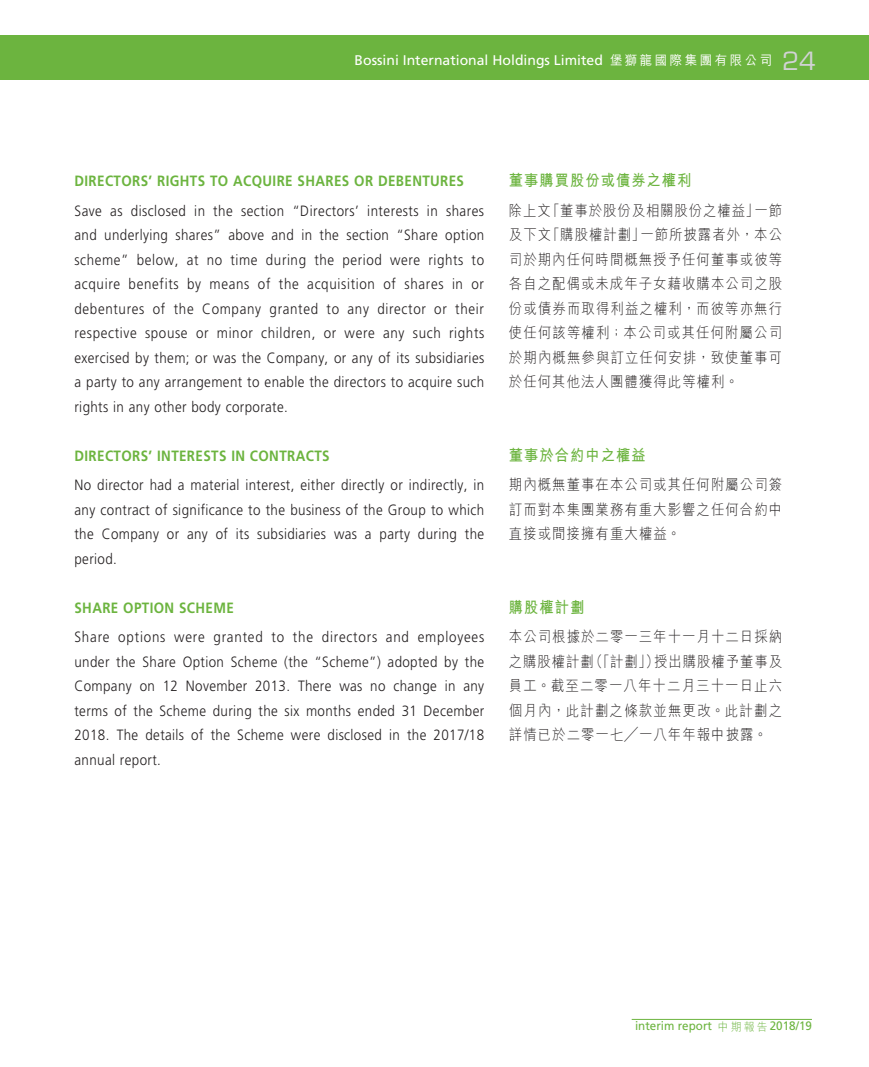
<style>
.page{position:relative;width:869px;height:1067px;background:#fff}
.page>*{position:absolute;margin:0;border:0;box-sizing:border-box;transform-origin:0 0}
.t1{font:700 15.75px "M Hei HK";letter-spacing:.08em;color:#6cb43f;scale:.9 1}
.t2{font:300 14.88px/24.5px "Frutiger LT Std";letter-spacing:.03em;color:#231f20;text-align:justify;scale:.9 1}
.t3{font:300 14.88px/24.5px "M Hei HK";letter-spacing:.08em;color:#231f20;text-align:justify;scale:.9 1}
.t4{font:700 14.88px "Frutiger LT Std";letter-spacing:.03em;color:#6cb43f;scale:.9 1}
.t5{font:14px "Frutiger LT Std";color:#fff}
.t6{font:12.25px "Frutiger LT Std";color:#6cb43f;scale:.95 1}
.s1{font-family:"M Hei HK";font-weight:500;font-size:13.12px}
.s2{font-family:"Eurostile LT Std";font-size:24.5px;color:#d1d2d4}
.s3{font-family:"M Hei HK";font-weight:300;font-size:11.38px}
</style>
<div class="page">
<div style="left:0;top:35px;width:868px;height:44px;background:#6cb43f"></div>
<hr style="left:631px;top:1019px;width:180px;height:1px;background:#6cb43f">
<p class="t5" style="left:354px;top:52px;width:462px">Bossini International Holdings Limited <span class="s1">堡獅龍國際集團有限公司</span> <span class="s2">24</span></p>
<p class="t4" style="left:74px;top:172px;width:434px">DIRECTORS’ RIGHTS TO ACQUIRE SHARES OR DEBENTURES</p>
<p class="t2" style="left:74px;top:198px;width:456px">Save as disclosed in the section “Directors’ interests in shares and underlying shares” above and in the section “Share option scheme” below, at no time during the period were rights to acquire benefits by means of the acquisition of shares in or debentures of the Company granted to any director or their respective spouse or minor children, or were any such rights exercised by them; or was the Company, or any of its subsidiaries a party to any arrangement to enable the directors to acquire such rights in any other body corporate.</p>
<p class="t4" style="left:74px;top:447px;width:285px">DIRECTORS’ INTERESTS IN CONTRACTS</p>
<p class="t2" style="left:74px;top:473px;width:456px">No director had a material interest, either directly or indirectly, in any contract of significance to the business of the Group to which the Company or any of its subsidiaries was a party during the period.</p>
<p class="t4" style="left:74px;top:598px;width:178px">SHARE OPTION SCHEME</p>
<p class="t2" style="left:74px;top:625px;width:456px">Share options were granted to the directors and employees under the Share Option Scheme (the “Scheme”) adopted by the Company on 12 November 2013. There was no change in any terms of the Scheme during the six months ended 31 December 2018. The details of the Scheme were disclosed in the 2017/18 annual report.</p>
<p class="t1" style="left:508px;top:169px;width:204px">董事購買股份或債券之權利</p>
<p class="t3" style="left:508px;top:197px;width:305px">除上文「董事於股份及相關股份之權益」一節及下文「購股權計劃」一節所披露者外，本公司於期內任何時間概無授予任何董事或彼等各自之配偶或未成年子女藉收購本公司之股份或債券而取得利益之權利，而彼等亦無行使任何該等權利；本公司或其任何附屬公司於期內概無參與訂立任何安排，致使董事可於任何其他法人團體獲得此等權利。</p>
<p class="t1" style="left:508px;top:443px;width:153px">董事於合約中之權益</p>
<p class="t3" style="left:508px;top:472px;width:305px">期內概無董事在本公司或其任何附屬公司簽訂而對本集團業務有重大影響之任何合約中直接或間接擁有重大權益。</p>
<p class="t1" style="left:508px;top:595px;width:85px">購股權計劃</p>
<p class="t3" style="left:508px;top:624px;width:305px">本公司根據於二零一三年十一月十二日採納之購股權計劃（「計劃」）授出購股權予董事及員工。截至二零一八年十二月三十一日止六個月內，此計劃之條款並無更改。此計劃之詳情已於二零一七╱一八年年報中披露。</p>
<p class="t6" style="left:634px;top:1018px;width:188px">interim report <span class="s3">中期報告</span> 2018/19</p>
</div>
